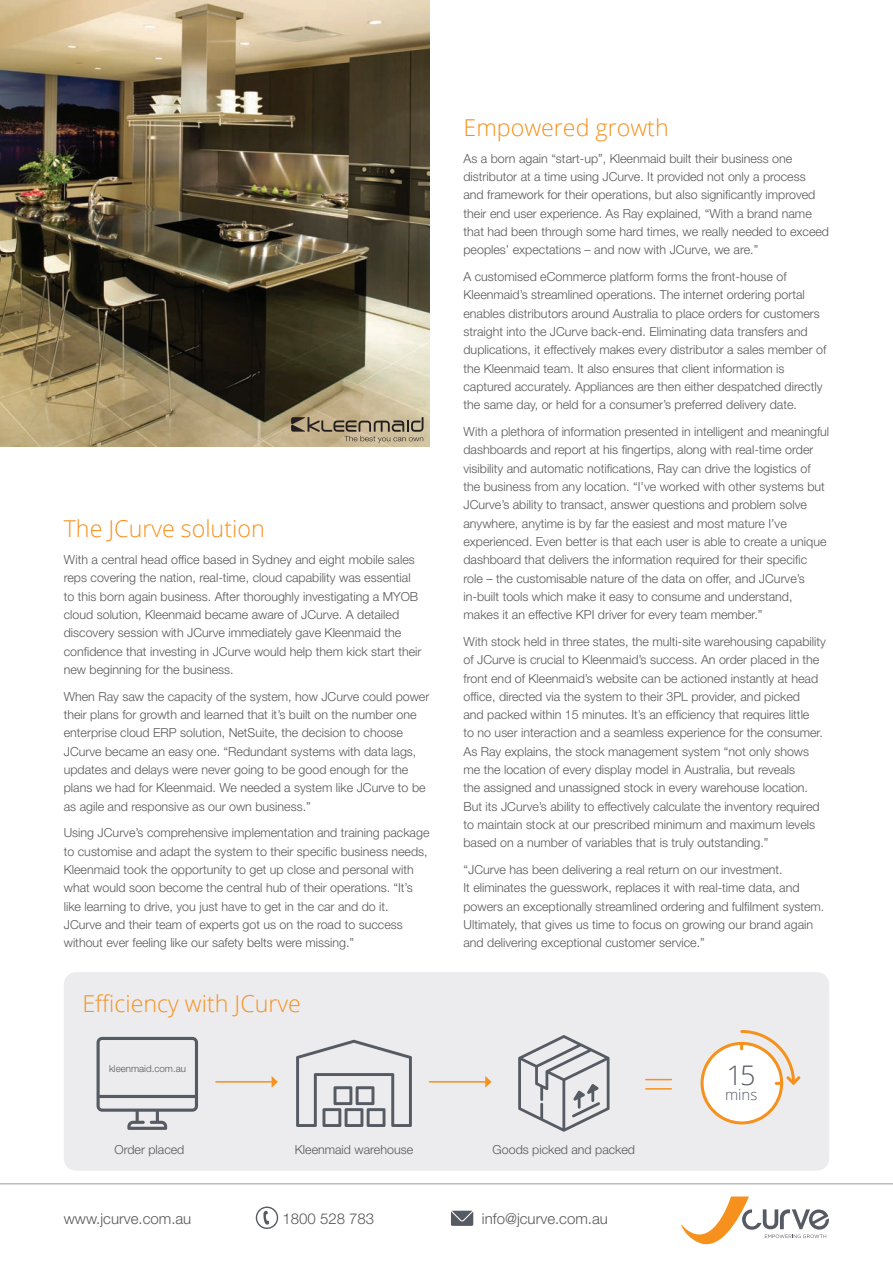
<style>
.page{position:relative;width:893px;height:1263px;background:#fff}
.page>*{position:absolute;margin:0;border:0;box-sizing:border-box;transform-origin:0 0}
.t1{font:300 27px "Open Sans";color:#565b63}
.t2{font:300 23.25px "Open Sans";color:#f6911e}
.t3{font:300 15px "Helvetica Neue";color:#57585a}
.t4{font:300 15px "Open Sans";color:#565b63}
.t5{font:300 12.45px/18.3px "Helvetica Neue";color:#57585a}
.t6{font:300 9.75px "Helvetica Neue";color:#57585a}
</style>
<div class="page">
<div style="left:64px;top:972px;width:765px;height:199px;background:#ececee;border-radius:13px"></div>
<svg style="left:256px;top:1206px;width:22px;height:23px"></svg>
<svg style="left:451px;top:1211px;width:22px;height:15px"></svg>
<hr style="left:0;top:1183px;width:893px;height:1px;background:#9b999f">
<svg style="left:681px;top:1196px;width:148px;height:49px"></svg>
<img style="left:0;top:0;width:429px;height:446px">
<svg style="left:291px;top:417px;width:132px;height:26px;background:#a6977b"></svg>
<svg style="left:97px;top:1037px;width:101px;height:93px"></svg>
<hr style="left:216px;top:1081px;width:56px;height:1px;background:#f6911e">
<svg style="left:272px;top:1076px;width:6px;height:12px"></svg>
<hr style="left:429px;top:1081px;width:57px;height:1px;background:#f6911e">
<svg style="left:485px;top:1076px;width:7px;height:12px"></svg>
<svg style="left:701px;top:1030px;width:99px;height:94px"></svg>
<svg style="left:518px;top:1035px;width:91px;height:97px"></svg>
<svg style="left:646px;top:1079px;width:25px;height:1px"></svg>
<svg style="left:646px;top:1088px;width:25px;height:1px"></svg>
<svg style="left:296px;top:1040px;width:116px;height:87px"></svg>
<h2 class="t2" style="left:64px;top:513px;width:202px">The JCurve solution</h2>
<p class="t5" style="left:64px;top:550px;width:359px">With a central head office based in Sydney and eight mobile sales reps covering the nation, real-time, cloud capability was essential to this born again business. After thoroughly investigating a MYOB cloud solution, Kleenmaid became aware of JCurve. A detailed discovery session with JCurve immediately gave Kleenmaid the confidence that investing in JCurve would help them kick start their new beginning for the business.</p>
<p class="t5" style="left:64px;top:687px;width:367px">When Ray saw the capacity of the system, how JCurve could power their plans for growth and learned that it’s built on the number one enterprise cloud ERP solution, NetSuite, the decision to choose JCurve became an easy one. “Redundant systems with data lags, updates and delays were never going to be good enough for the plans we had for Kleenmaid. We needed a system like JCurve to be as agile and responsive as our own business.”</p>
<p class="t5" style="left:64px;top:823px;width:367px">Using JCurve’s comprehensive implementation and training package to customise and adapt the system to their specific business needs, Kleenmaid took the opportunity to get up close and personal with what would soon become the central hub of their operations. “It’s like learning to drive, you just have to get in the car and do it.<br>JCurve and their team of experts got us on the road to success without ever feeling like our safety belts were missing.”</p>
<h2 class="t2" style="left:82px;top:988px;width:220px">Efficiency with JCurve</h2>
<p class="t6" style="left:109px;top:1063px;width:78px">kleenmaid.com.au</p>
<h2 class="t2" style="left:463px;top:112px;width:207px">Empowered growth</h2>
<p class="t5" style="left:463px;top:149px;width:367px">As a born again “start-up”, Kleenmaid built their business one distributor at a time using JCurve. It provided not only a process and framework for their operations, but also significantly improved their end user experience. As Ray explained, “With a brand name that had been through some hard times, we really needed to exceed peoples’ expectations – and now with JCurve, we are.”</p>
<p class="t5" style="left:463px;top:267px;width:364px">A customised eCommerce platform forms the front-house of Kleenmaid’s streamlined operations. The internet ordering portal enables distributors around Australia to place orders for customers straight into the JCurve back-end. Eliminating data transfers and duplications, it effectively makes every distributor a sales member of the Kleenmaid team. It also ensures that client information is captured accurately. Appliances are then either despatched directly the same day, or held for a consumer’s preferred delivery date.</p>
<p class="t5" style="left:463px;top:422px;width:367px">With a plethora of information presented in intelligent and meaningful dashboards and report at his fingertips, along with real-time order visibility and automatic notifications, Ray can drive the logistics of the business from any location. “I’ve worked with other systems but JCurve’s ability to transact, answer questions and problem solve anywhere, anytime is by far the easiest and most mature I’ve experienced. Even better is that each user is able to create a unique dashboard that delivers the information required for their specific role – the customisable nature of the data on offer, and JCurve’s in-built tools which make it easy to consume and understand, makes it an effective KPI driver for every team member.”</p>
<p class="t5" style="left:463px;top:632px;width:364px">With stock held in three states, the multi-site warehousing capability of JCurve is crucial to Kleenmaid’s success. An order placed in the front end of Kleenmaid’s website can be actioned instantly at head office, directed via the system to their 3PL provider, and picked<br>and packed within 15 minutes. It’s an efficiency that requires little<br>to no user interaction and a seamless experience for the consumer.<br>As Ray explains, the stock management system “not only shows me the location of every display model in Australia, but reveals<br>the assigned and unassigned stock in every warehouse location.<br>But its JCurve’s ability to effectively calculate the inventory required to maintain stock at our prescribed minimum and maximum levels based on a number of variables that is truly outstanding.”</p>
<p class="t5" style="left:463px;top:860px;width:362px">“JCurve has been delivering a real return on our investment.<br>It eliminates the guesswork, replaces it with real-time data, and powers an exceptionally streamlined ordering and fulfilment system.<br>Ultimately, that gives us time to focus on growing our brand again and delivering exceptional customer service.”</p>
<h1 class="t1" style="left:727px;top:1057px;width:30px">15</h1>
<p class="t4" style="left:725px;top:1085px;width:34px">mins</p>
<p class="t5" style="left:115px;top:1140px;width:71px">Order placed</p>
<p class="t5" style="left:295px;top:1140px;width:120px">Kleenmaid warehouse</p>
<p class="t5" style="left:493px;top:1140px;width:144px">Goods picked and packed</p>
<p class="t3" style="left:64px;top:1210px;width:129px">www.jcurve.com.au</p>
<p class="t3" style="left:283px;top:1210px;width:93px">1800 528 783</p>
<p class="t3" style="left:482px;top:1210px;width:127px">info@jcurve.com.au</p>
</div>
